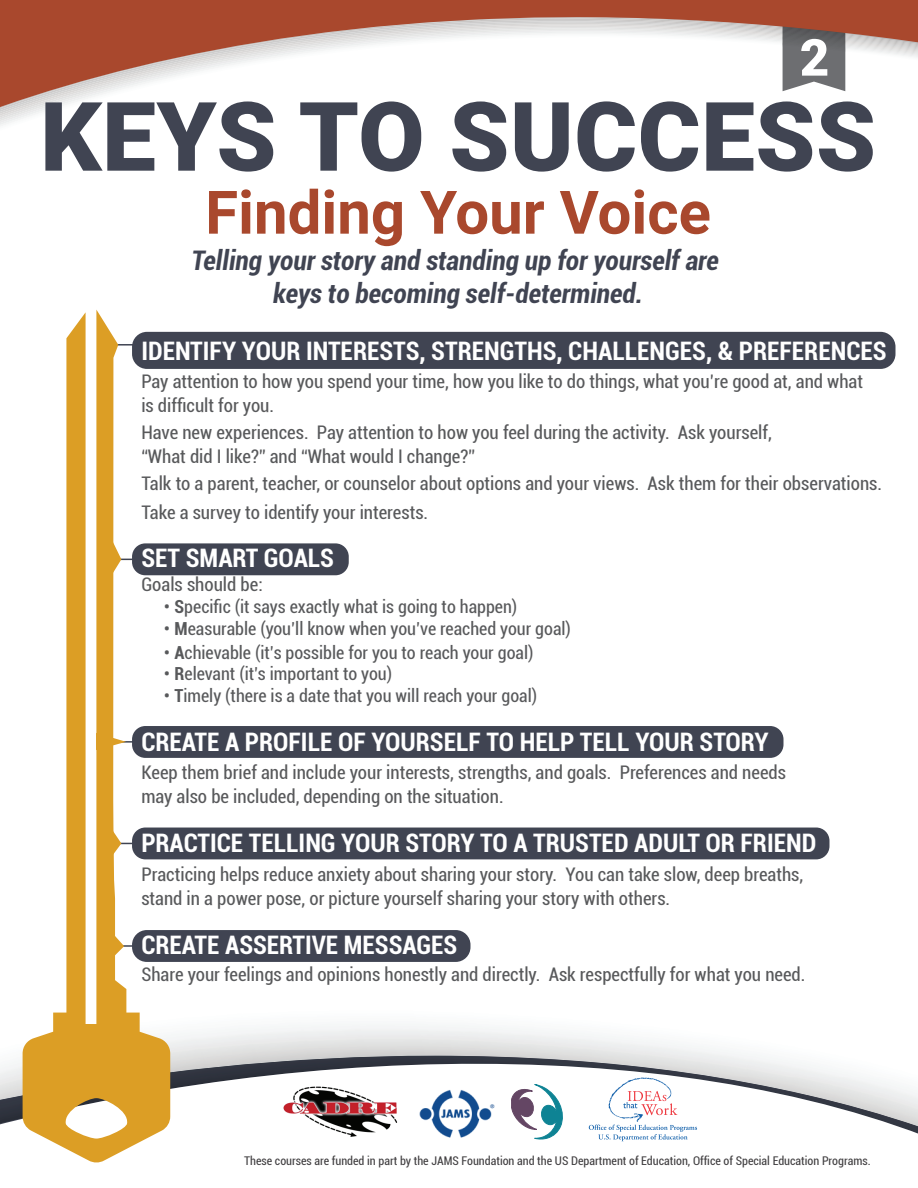
<style>
.page{position:relative;width:918px;height:1188px;background:#fff}
.page>*{position:absolute;margin:0;border:0;box-sizing:border-box;transform-origin:0 0}
.t1{font:900 96px "Roboto";letter-spacing:.005em;color:#404452}
.t2{font:700 60px "Roboto";color:#a9482d}
.t3{font:900 51px "Roboto";color:#fff}
.t4{font:italic 700 condensed 27px/32.4px "Roboto";color:#404452;text-align:center}
.t5{font:700 condensed 25.5px "Roboto";color:#fff}
.t6{font:condensed 18.75px/24px "Roboto";color:#58595b}
.t7{font:condensed 18px "Roboto";color:#58595b}
.t8{font:condensed 12px "Roboto";color:#413f41}
.s1{font-weight:500;font-stretch:normal}
.s2{font-weight:700}
</style>
<div class="page">
<svg style="left:0;top:1034px;width:918px;height:108px"></svg>
<svg style="left:0;top:0;width:918px;height:126px"></svg>
<div style="left:132px;top:332px;width:763px;height:37px;background:#404452;border-radius:15px"></div>
<div style="left:132px;top:543px;width:217px;height:32px;background:#404452;border-radius:13px"></div>
<div style="left:132px;top:828px;width:697px;height:31px;background:#404452;border-radius:13px"></div>
<div style="left:132px;top:726px;width:651px;height:32px;background:#404452;border-radius:13px"></div>
<div style="left:132px;top:930px;width:339px;height:32px;background:#404452;border-radius:15px"></div>
<svg style="left:23px;top:310px;width:147px;height:853px"></svg>
<svg style="left:100px;top:811px;width:21px;height:62px"></svg>
<svg style="left:100px;top:515px;width:21px;height:79px"></svg>
<svg style="left:98px;top:917px;width:26px;height:55px"></svg>
<svg style="left:96px;top:733px;width:30px;height:17px"></svg>
<img style="left:279px;top:1080px;width:124px;height:61px">
<img style="left:420px;top:1089px;width:74px;height:49px">
<svg style="left:511px;top:1084px;width:51px;height:55px"></svg>
<svg style="left:589px;top:1077px;width:108px;height:64px"></svg>
<p class="t3" style="left:800px;top:22px;width:31px">2</p>
<p class="t1" style="left:40px;top:69px;width:837px">KEYS TO SUCCESS</p>
<h1 class="t2" style="left:205px;top:170px;width:507px">Finding Your Voice</h1>
<p class="t4" style="left:192px;top:244px;width:529px">Telling your story and standing up for yourself are keys to becoming self-determined.</p>
<h2 class="t5" style="left:141px;top:333px;width:747px">IDENTIFY YOUR INTERESTS, STRENGTHS, CHALLENGES, &amp; PREFERENCES</h2>
<p class="t6" style="left:141px;top:369px;width:723px">Pay attention to how you spend your time, how you like to do things, what you’re good at, and what is difficult for you.</p>
<p class="t6" style="left:141px;top:420px;width:632px">Have new experiences. Pay attention to how you feel during the activity. Ask yourself, “What did I like?” and “What would I change?”</p>
<p class="t6" style="left:141px;top:471px;width:742px">Talk to a parent, teacher, or counselor about options and your views. Ask them for their observations.</p>
<p class="t6" style="left:141px;top:499px;width:288px">Take a survey to identify your interests.</p>
<h2 class="t5" style="left:141px;top:540px;width:194px">SET SMART GOALS</h2>
<p class="t6" style="left:141px;top:572px;width:123px">Goals should be:</p>
<p class="t7" style="left:164px;top:594px;width:355px"><span class="s1">•</span> <span class="s2">S</span>pecific (it says exactly what is going to happen)</p>
<p class="t7" style="left:164px;top:616px;width:409px"><span class="s1">•</span> <span class="s2">M</span>easurable (you’ll know when you’ve reached your goal)</p>
<p class="t7" style="left:164px;top:640px;width:371px"><span class="s1">•</span> <span class="s2">A</span>chievable (it’s possible for you to reach your goal)</p>
<p class="t7" style="left:164px;top:661px;width:230px"><span class="s1">•</span> <span class="s2">R</span>elevant (it’s important to you)</p>
<p class="t7" style="left:164px;top:683px;width:375px"><span class="s1">•</span> <span class="s2">T</span>imely (there is a date that you will reach your goal)</p>
<h2 class="t5" style="left:141px;top:724px;width:629px">CREATE A PROFILE OF YOURSELF TO HELP TELL YOUR STORY</h2>
<p class="t6" style="left:141px;top:760px;width:646px">Keep them brief and include your interests, strengths, and goals. Preferences and needs may also be included, depending on the situation.</p>
<h2 class="t5" style="left:141px;top:825px;width:677px">PRACTICE TELLING YOUR STORY TO A TRUSTED ADULT OR FRIEND</h2>
<p class="t6" style="left:141px;top:862px;width:664px">Practicing helps reduce anxiety about sharing your story. You can take slow, deep breaths, stand in a power pose, or picture yourself sharing your story with others.</p>
<h2 class="t5" style="left:141px;top:927px;width:318px">CREATE ASSERTIVE MESSAGES</h2>
<p class="t6" style="left:141px;top:962px;width:666px">Share your feelings and opinions honestly and directly. Ask respectfully for what you need.</p>
<p class="t8" style="left:244px;top:1152px;width:628px">These courses are funded in part by the JAMS Foundation and the US Department of Education, Office of Special Education Programs.</p>
</div>
